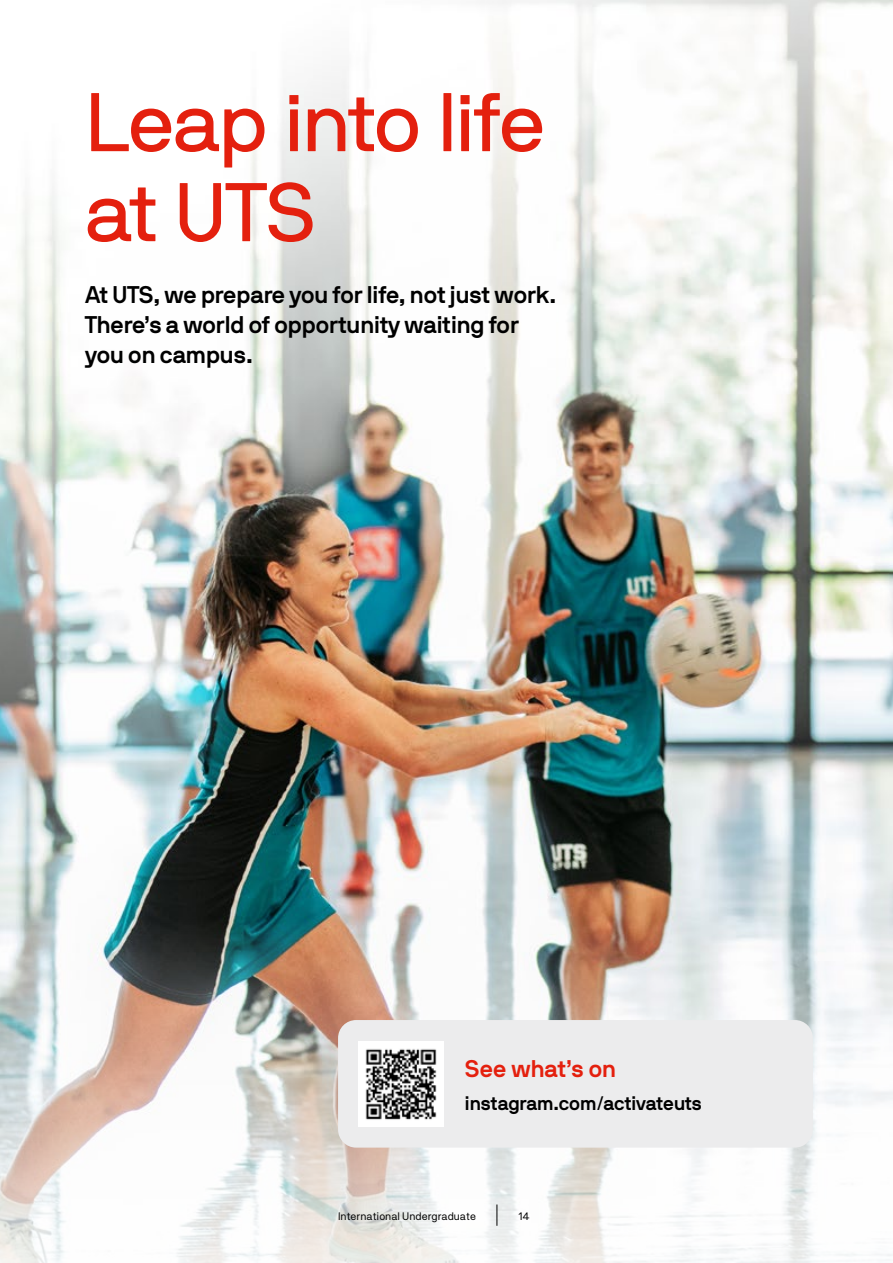
<style>
.page{position:relative;width:893px;height:1263px;background:#fff}
.page>*{position:absolute;margin:0;border:0;box-sizing:border-box;transform-origin:0 0}
.t1{font:82.5px/90px "NB International Pro";letter-spacing:-.02em;color:#e4200e}
.t2{font:700 24px/30px "NB International Pro";color:#000}
.t3{font:700 24px "NB International Pro";color:#e4200e}
.t4{font:700 19.5px "NB International Pro";color:#000}
.t5{font:10.8px "NB Akademie";color:#000}
</style>
<div class="page">
<img style="left:0;top:0;width:893px;height:1263px">
<div style="left:338px;top:1020px;width:475px;height:127px;background:#ececed;border-radius:18px"></div>
<img style="left:359px;top:1041px;width:85px;height:85px">
<svg style="left:497px;top:1204px;width:1px;height:22px"></svg>
<h1 class="t1" style="left:85px;top:77px;width:461px">Leap into life at UTS</h1>
<p class="t2" style="left:85px;top:279px;width:473px">At UTS, we prepare you for life, not just work.<br>There’s a world of opportunity waiting for you on campus.</p>
<p class="t3" style="left:465px;top:1055px;width:153px">See what’s on</p>
<p class="t4" style="left:465px;top:1091px;width:238px">instagram.com/activateuts</p>
<p class="t5" style="left:338px;top:1209px;width:139px">International Undergraduate</p>
<p class="t5" style="left:518px;top:1209px;width:13px">14</p>
</div>
